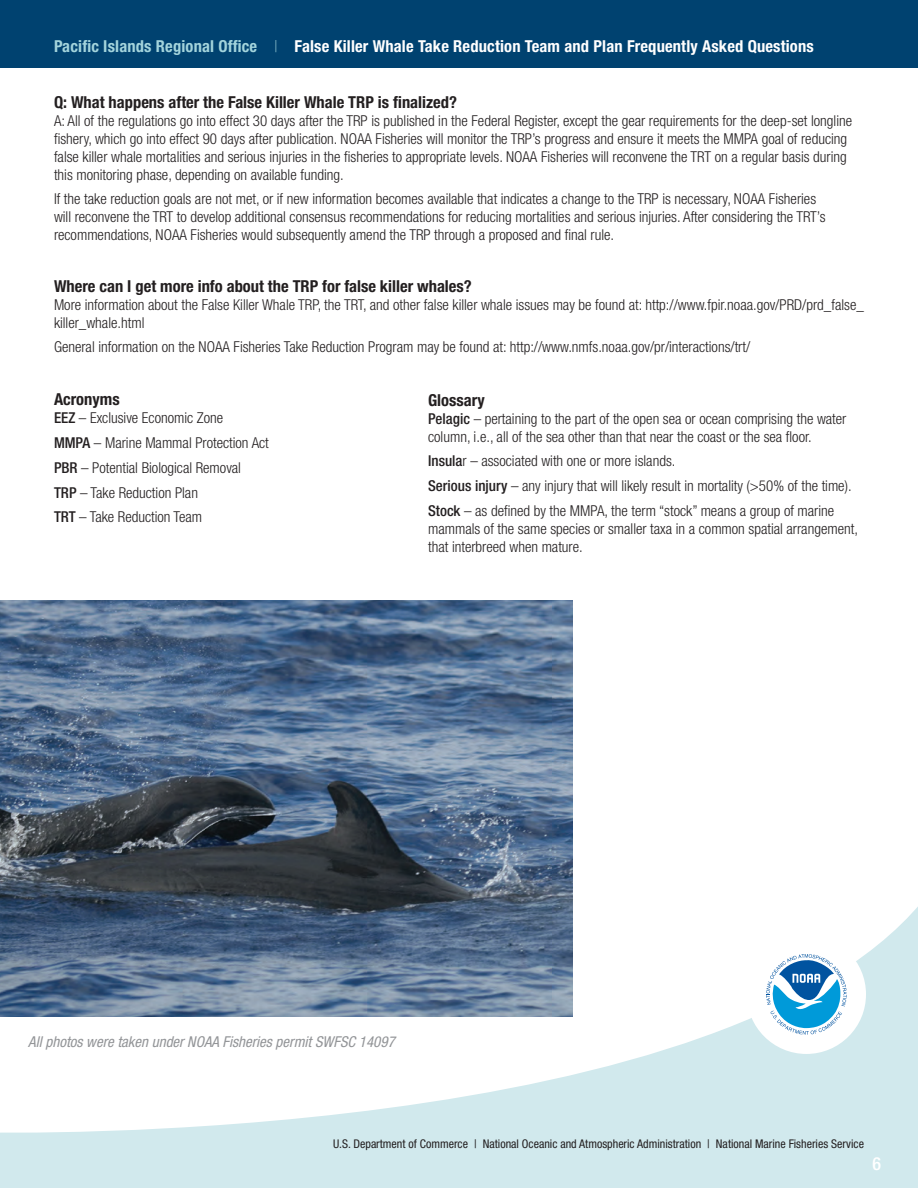
<style>
.page{position:relative;width:918px;height:1188px;background:#fff}
.page>*{position:absolute;margin:0;border:0;box-sizing:border-box;transform-origin:0 0}
.t1{font:500 condensed 18px "Helvetica Neue LT Std";color:#fff}
.t2{font:700 condensed 16.5px "Helvetica Neue LT Std";color:#231f20}
.t3{font:700 condensed 16.5px "Helvetica Neue LT Std";letter-spacing:.01em;color:#fff}
.t4{font:300 condensed 15px/18px "Helvetica Neue LT Std";color:#231f20}
.t5{font:italic condensed 15px "Helvetica Neue LT Std";color:#939598}
.t6{font:condensed 12px "Helvetica Neue LT Std";color:#231f20}
.s1{color:#a3d4dc}
.s2{font-weight:100;color:#a3d4dc}
.s3{font-weight:500}
</style>
<div class="page">
<svg style="left:0;top:907px;width:918px;height:281px;fill:#d1e9ed"></svg>
<div style="left:0;top:0;width:918px;height:68px;background:#004270"></div>
<img style="left:0;top:600px;width:573px;height:416px">
<div style="left:747px;top:935px;width:119px;height:119px;background:#fff;border-radius:50%"></div>
<svg style="left:766px;top:954px;width:81px;height:81px"></svg>
<p class="t3" style="left:54px;top:36px;width:761px"><span class="s1">Pacific Islands Regional Office</span> <span class="s2">|</span> False Killer Whale Take Reduction Team and Plan Frequently Asked Questions</p>
<p class="t2" style="left:54px;top:92px;width:404px">Q: What happens after the False Killer Whale TRP is finalized?</p>
<p class="t4" style="left:54px;top:111px;width:800px">A: All of the regulations go into effect 30 days after the TRP is published in the Federal Register, except the gear requirements for the deep-set longline fishery, which go into effect 90 days after publication. NOAA Fisheries will monitor the TRP’s progress and ensure it meets the MMPA goal of reducing false killer whale mortalities and serious injuries in the fisheries to appropriate levels. NOAA Fisheries will reconvene the TRT on a regular basis during this monitoring phase, depending on available funding.</p>
<p class="t4" style="left:54px;top:190px;width:773px">If the take reduction goals are not met, or if new information becomes available that indicates a change to the TRP is necessary, NOAA Fisheries will reconvene the TRT to develop additional consensus recommendations for reducing mortalities and serious injuries. After considering the TRT’s recommendations, NOAA Fisheries would subsequently amend the TRP through a proposed and final rule.</p>
<p class="t2" style="left:54px;top:276px;width:419px">Where can I get more info about the TRP for false killer whales?</p>
<p class="t4" style="left:54px;top:295px;width:811px">More information about the False Killer Whale TRP, the TRT, and other false killer whale issues may be found at: http://www.fpir.noaa.gov/PRD/prd_false_ killer_whale.html</p>
<p class="t4" style="left:54px;top:338px;width:698px">General information on the NOAA Fisheries Take Reduction Program may be found at: http://www.nmfs.noaa.gov/pr/interactions/trt/</p>
<p class="t2" style="left:54px;top:390px;width:67px">Acronyms</p>
<p class="t4" style="left:54px;top:406px;width:216px;line-height:24.8px"><span class="s3">EEZ</span> – Exclusive Economic Zone<br><span class="s3">MMPA</span> – Marine Mammal Protection Act<br><span class="s3">PBR</span> – Potential Biological Removal<br><span class="s3">TRP</span> – Take Reduction Plan<br><span class="s3">TRT</span> – Take Reduction Team</p>
<p class="t2" style="left:428px;top:390px;width:58px">Glossary</p>
<p class="t4" style="left:428px;top:409px;width:420px"><span class="s3">Pelagic</span> – pertaining to the part of the open sea or ocean comprising the water column, i.e., all of the sea other than that near the coast or the sea floor.</p>
<p class="t4" style="left:428px;top:449px;width:425px;line-height:24.8px"><span class="s3">Insula</span>r – associated with one or more islands.<br><span class="s3">Serious injury</span> – any injury that will likely result in mortality (&gt;50% of the time).<br><span class="s3">Stock</span> – as defined by the MMPA, the term “stock” means a group of marine</p>
<p class="t4" style="left:428px;top:519px;width:431px">mammals of the same species or smaller taxa in a common spatial arrangement, that interbreed when mature.</p>
<p class="t5" style="left:28px;top:1033px;width:368px">All photos were taken under NOAA Fisheries permit SWFSC 14097</p>
<p class="t6" style="left:333px;top:1136px;width:532px">U.S. Department of Commerce | National Oceanic and Atmospheric Administration | National Marine Fisheries Service</p>
<p class="t1" style="left:873px;top:1153px;width:10px">6</p>
</div>
